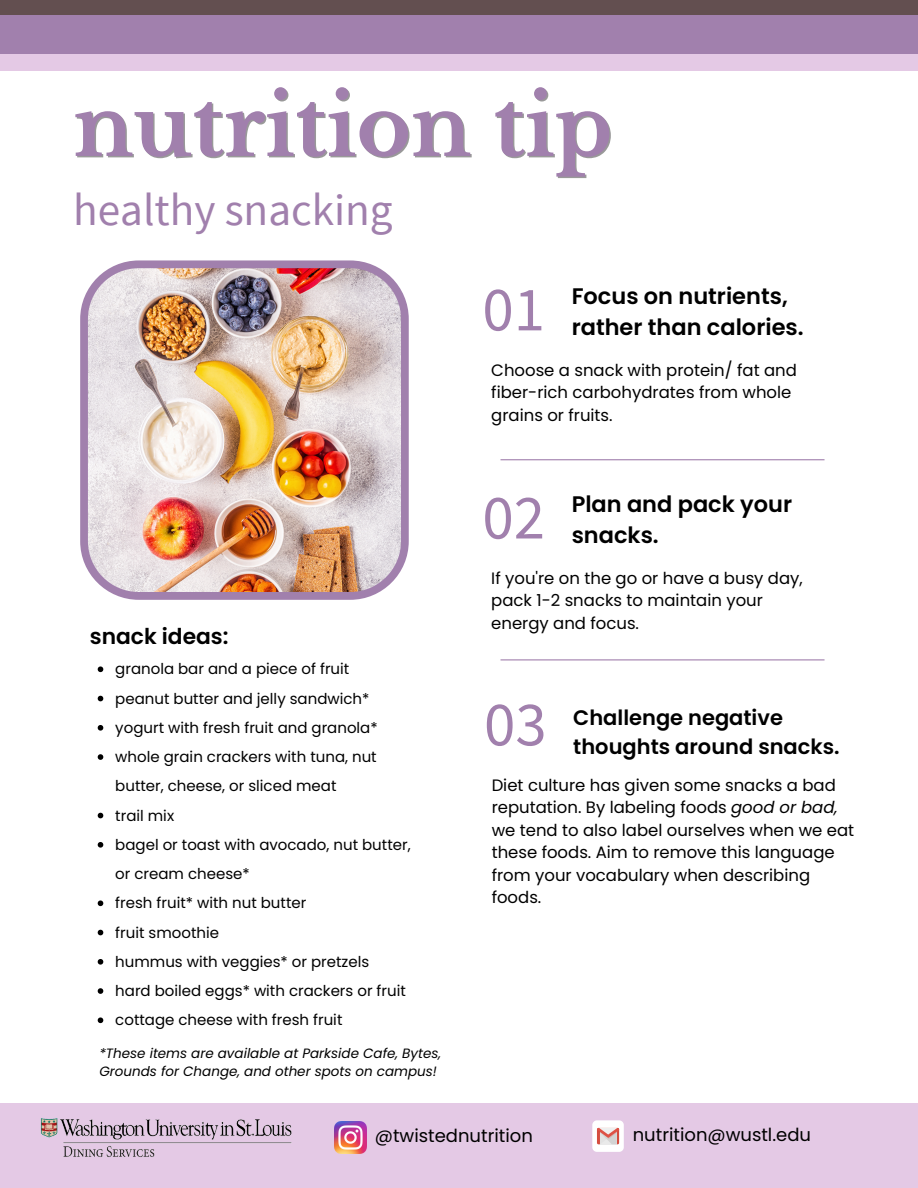
<style>
.page{position:relative;width:918px;height:1188px;background:#fff}
.page>*{position:absolute;margin:0;border:0;box-sizing:border-box;transform-origin:0 0}
.t1{font:700 82.8px "Libre Baskerville";color:#a180ad}
.t2{font:63px "Source Sans Pro";color:#a180ad}
.t3{font:45.3px "Source Sans Pro";color:#a180ad}
.t4{font:600 22.5px/30.3px "Poppins";color:#000}
.t5{font:600 21.75px "Poppins";color:#000}
.t6{font:600 21px/29.2px "Poppins";color:#000}
.t7{font:18px "Poppins";color:#000}
.t8{font:16.5px/22.5px "Poppins";color:#000}
.t9{font:15px/29.2px "Poppins";color:#000}
.t10{font:italic 13.5px/18px "Poppins";color:#000}
.s1{font-style:italic}
</style>
<div class="page">
<div style="left:0;top:46px;width:918px;height:25px;background:#e4c9e5"></div>
<div style="left:0;top:0;width:918px;height:20px;background:#634f50"></div>
<div style="left:0;top:15px;width:918px;height:38px;background:#a180ad"></div>
<div style="left:0;top:1104px;width:918px;height:84px;background:#e4c9e5"></div>
<img style="left:335px;top:1122px;width:31px;height:31px">
<svg style="left:592px;top:1120px;width:32px;height:32px"></svg>
<img style="left:40px;top:1118px;width:252px;height:39px">
<img style="left:80px;top:260px;width:329px;height:340px">
<hr style="left:501px;top:459px;width:324px;height:1px;background:#a180ad">
<hr style="left:501px;top:659px;width:324px;height:1px;background:#a180ad">
<svg style="left:98px;top:666px;width:5px;height:6px"></svg>
<svg style="left:98px;top:696px;width:5px;height:5px"></svg>
<svg style="left:98px;top:725px;width:5px;height:6px"></svg>
<svg style="left:98px;top:754px;width:5px;height:6px"></svg>
<svg style="left:98px;top:813px;width:5px;height:5px"></svg>
<svg style="left:98px;top:842px;width:5px;height:6px"></svg>
<svg style="left:98px;top:900px;width:5px;height:6px"></svg>
<svg style="left:98px;top:930px;width:5px;height:5px"></svg>
<svg style="left:98px;top:959px;width:5px;height:6px"></svg>
<svg style="left:98px;top:988px;width:5px;height:6px"></svg>
<svg style="left:98px;top:1017px;width:5px;height:6px"></svg>
<p class="t1" style="left:73px;top:76px;width:541px">nutrition tip</p>
<p class="t3" style="left:73px;top:181px;width:321px">healthy snacking</p>
<p class="t5" style="left:90px;top:621px;width:140px">snack ideas:</p>
<p class="t9" style="left:115px;top:654px;width:236px">granola bar and a piece of fruit</p>
<p class="t9" style="left:115px;top:684px;width:256px">peanut butter and jelly sandwich*</p>
<p class="t9" style="left:115px;top:713px;width:264px">yogurt with fresh fruit and granola*</p>
<p class="t9" style="left:115px;top:742px;width:263px">whole grain crackers with tuna, nut butter, cheese, or sliced meat</p>
<p class="t9" style="left:115px;top:801px;width:60px">trail mix</p>
<p class="t9" style="left:115px;top:830px;width:297px">bagel or toast with avocado, nut butter, or cream cheese*</p>
<p class="t9" style="left:115px;top:888px;width:193px">fresh fruit* with nut butter</p>
<p class="t9" style="left:115px;top:918px;width:105px">fruit smoothie</p>
<p class="t9" style="left:115px;top:947px;width:255px">hummus with veggies* or pretzels</p>
<p class="t9" style="left:115px;top:976px;width:292px">hard boiled eggs* with crackers or fruit</p>
<p class="t9" style="left:115px;top:1005px;width:229px">cottage cheese with fresh fruit</p>
<p class="t10" style="left:99px;top:1044px;width:343px">*These items are available at Parkside Cafe, Bytes,<br>Grounds for Change, and other spots on campus!</p>
<p class="t2" style="left:482px;top:268px;width:64px">01</p>
<p class="t4" style="left:572px;top:281px;width:233px">Focus on nutrients, rather than calories.</p>
<p class="t8" style="left:491px;top:359px;width:307px">Choose a snack with protein/ fat and fiber-rich carbohydrates from whole grains or fruits.</p>
<p class="t2" style="left:482px;top:476px;width:64px">02</p>
<p class="t4" style="left:572px;top:489px;width:222px">Plan and pack your snacks.</p>
<p class="t8" style="left:491px;top:567px;width:313px">If you're on the go or have a busy day, pack 1-2 snacks to maintain your energy and focus.</p>
<p class="t2" style="left:484px;top:683px;width:64px">03</p>
<p class="t6" style="left:573px;top:703px;width:268px">Challenge negative thoughts around snacks.</p>
<p class="t8" style="left:492px;top:773px;width:364px">Diet culture has given some snacks a bad reputation. By labeling foods <span class="s1">good or bad, </span>we tend to also label ourselves when we eat these foods. Aim to remove this language from your vocabulary when describing foods.</p>
<p class="t7" style="left:375px;top:1123px;width:160px">@twistednutrition</p>
<p class="t7" style="left:633px;top:1122px;width:180px">nutrition@wustl.edu</p>
</div>
